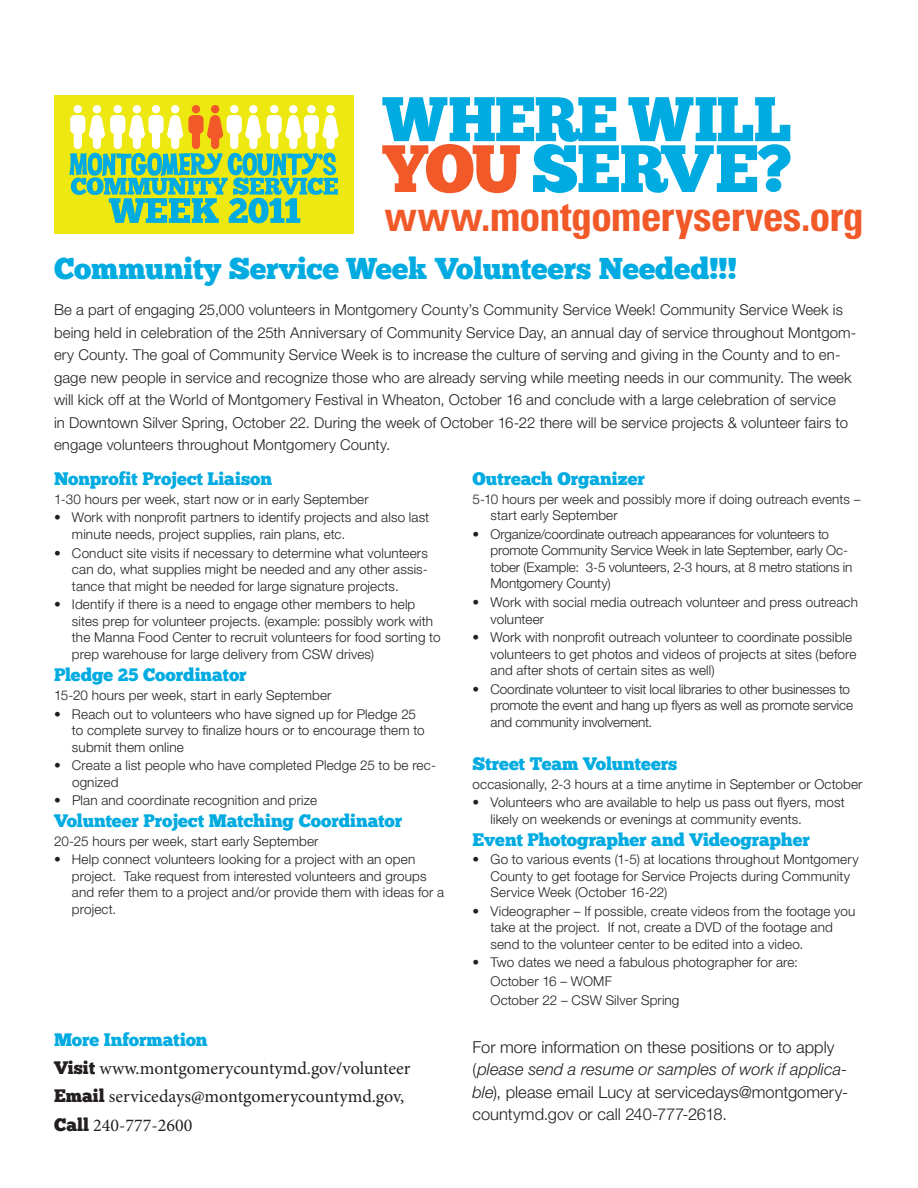
<style>
.page{position:relative;width:918px;height:1188px;background:#fff}
.page>*{position:absolute;margin:0;border:0;box-sizing:border-box;transform-origin:0 0}
.t1{font:700 condensed 42px "Univers";letter-spacing:-.02em;color:#f15929}
.t2{font:30px "Chunk Five";letter-spacing:-.005em;color:#00abe1}
.t3{font:18px "Chunk Five";letter-spacing:-.005em;color:#00abe1}
.t4{font:18px/28.3px "Minion Pro";color:#231f20}
.t5{font:300 16.5px/22.5px "Helvetica Neue LT Std";color:#231f20}
.t6{font:300 15px/22.5px "Helvetica Neue LT Std";letter-spacing:.005em;color:#231f20}
.t7{font:300 13.5px/16.5px "Helvetica Neue LT Std";letter-spacing:.01em;color:#231f20}
.t8{font:300 13.5px/16.5px "Helvetica Neue LT Std";letter-spacing:-.01em;color:#231f20}
.s1{font-style:italic}
.s2{font-family:"Chunk Five"}
</style>
<div class="page">
<svg style="left:382px;top:97px;width:409px;height:96px"></svg>
<div style="left:54px;top:95px;width:300px;height:138px;background:#ece810"></div>
<svg style="left:69px;top:105px;width:270px;height:118px"></svg>
<h1 class="t1" style="left:384px;top:191px;width:481px">www.montgomeryserves.org</h1>
<h2 class="t2" style="left:54px;top:255px;width:685px">Community Service Week Volunteers Needed!!!</h2>
<p class="t6" style="left:54px;top:298px;width:804px">Be a part of engaging 25,000 volunteers in Montgomery County’s Community Service Week! Community Service Week is being held in celebration of the 25th Anniversary of Community Service Day, an annual day of service throughout Montgom&shy;ery County. The goal of Community Service Week is to increase the culture of serving and giving in the County and to en&shy;gage new people in service and recognize those who are already serving while meeting needs in our community. The week will kick off at the World of Montgomery Festival in Wheaton, October 16 and conclude with a large celebration of service<br>in Downtown Silver Spring, October 22. During the week of October 16-22 there will be service projects &amp; volunteer fairs to engage volunteers throughout Montgomery County.</p>
<h3 class="t3" style="left:54px;top:470px;width:220px">Nonprofit Project Liaison</h3>
<p class="t7" style="left:54px;top:490px;width:316px">1-30 hours per week, start now or in early September</p>
<p class="t7" style="left:72px;top:509px;width:359px;text-indent:-18px">• Work with nonprofit partners to identify projects and also last minute needs, project supplies, rain plans, etc.</p>
<p class="t7" style="left:72px;top:544px;width:357px;text-align:justify;text-indent:-18px">• Conduct site visits if necessary to determine what volunteers can do, what supplies might be needed and any other assis&shy;tance that might be needed for large signature projects.</p>
<p class="t7" style="left:72px;top:596px;width:370px;text-indent:-18px">• Identify if there is a need to engage other members to help sites prep for volunteer projects. (example: possibly work with the Manna Food Center to recruit volunteers for food sorting to prep warehouse for large delivery from CSW drives)</p>
<h3 class="t3" style="left:54px;top:667px;width:194px">Pledge 25 Coordinator</h3>
<p class="t7" style="left:54px;top:687px;width:279px">15-20 hours per week, start in early September</p>
<p class="t7" style="left:72px;top:705px;width:354px;text-indent:-18px">• Reach out to volunteers who have signed up for Pledge 25 to complete survey to finalize hours or to encourage them to submit them online</p>
<p class="t7" style="left:72px;top:757px;width:365px;text-indent:-18px">• Create a list people who have completed Pledge 25 to be rec&shy;ognized</p>
<p class="t7" style="left:54px;top:792px;width:265px">• Plan and coordinate recognition and prize</p>
<h3 class="t3" style="left:54px;top:812px;width:350px">Volunteer Project Matching Coordinator</h3>
<p class="t7" style="left:54px;top:832px;width:266px">20-25 hours per week, start early September</p>
<p class="t7" style="left:72px;top:851px;width:374px;text-indent:-18px">• Help connect volunteers looking for a project with an open project. Take request from interested volunteers and groups and refer them to a project and/or provide them with ideas for a project.</p>
<h3 class="t3" style="left:472px;top:470px;width:174px">Outreach Organizer</h3>
<p class="t7" style="left:490px;top:490px;width:372px;text-indent:-18px">5-10 hours per week and possibly more if doing outreach events – start early September</p>
<p class="t8" style="left:490px;top:526px;width:363px;text-indent:-18px">• Organize/coordinate outreach appearances for volunteers to promote Community Service Week in late September, early Oc&shy;tober (Example: 3-5 volunteers, 2-3 hours, at 8 metro stations in Montgomery County)</p>
<p class="t7" style="left:490px;top:594px;width:369px;text-indent:-18px">• Work with social media outreach volunteer and press outreach volunteer</p>
<p class="t7" style="left:490px;top:629px;width:367px;text-indent:-18px">• Work with nonprofit outreach volunteer to coordinate possible volunteers to get photos and videos of projects at sites (before and after shots of certain sites as well)</p>
<p class="t8" style="left:491px;top:681px;width:364px;text-indent:-18px">• Coordinate volunteer to visit local libraries to other businesses to promote the event and hang up flyers as well as promote service and community involvement.</p>
<h3 class="t3" style="left:472px;top:755px;width:206px">Street Team Volunteers</h3>
<p class="t7" style="left:472px;top:775px;width:392px">occasionally, 2-3 hours at a time anytime in September or October</p>
<p class="t7" style="left:490px;top:794px;width:356px;text-indent:-18px">• Volunteers who are available to help us pass out flyers, most likely on weekends or evenings at community events.</p>
<h3 class="t3" style="left:472px;top:831px;width:339px">Event Photographer and Videographer</h3>
<p class="t7" style="left:490px;top:851px;width:370px;text-indent:-18px">• Go to various events (1-5) at locations throughout Montgomery<br>County to get footage for Service Projects during Community<br>Service Week (October 16-22)</p>
<p class="t7" style="left:490px;top:902px;width:366px;text-indent:-18px">• Videographer – If possible, create videos from the footage you take at the project. If not, create a DVD of the footage and send to the volunteer center to be edited into a video.</p>
<p class="t7" style="left:490px;top:953px;width:309px;line-height:18.6px;text-indent:-18px">• Two dates we need a fabulous photographer for are:<br>October 16 – WOMF<br>October 22 – CSW Silver Spring</p>
<p class="t5" style="left:472px;top:1035px;width:377px">For more information on these positions or to apply (<span class="s1">please send a resume or samples of work if applica&shy;ble</span>), please email Lucy at servicedays@montgomery&shy;countymd.gov or call 240-777-2618.</p>
<h3 class="t3" style="left:54px;top:1031px;width:155px">More Information</h3>
<h3 class="t4" style="left:54px;top:1054px;width:358px"><span class="s2">Visit</span> www.montgomerycountymd.gov/volunteer<br><span class="s2">Email</span> servicedays@montgomerycountymd.gov,<br><span class="s2">Call</span> 240-777-2600</h3>
</div>
